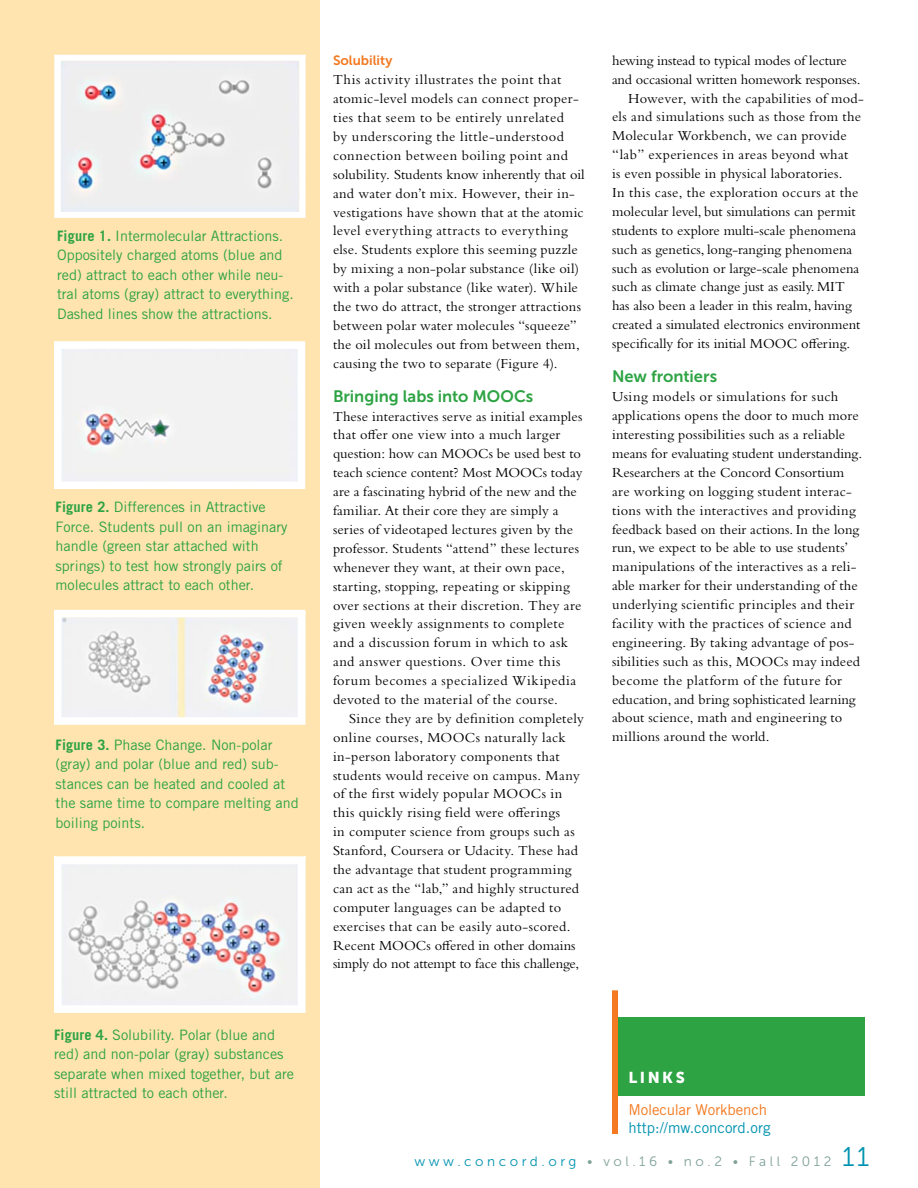
<style>
.page{position:relative;width:918px;height:1188px;background:#fff}
.page>*{position:absolute;margin:0;border:0;box-sizing:border-box;transform-origin:0 0}
.t1{font:16.5px "Museo Sans 700";color:#2da343}
.t2{font:15.75px "Museo Sans 900";letter-spacing:.16em;color:#fff}
.t3{font:15px "Trade Gothic LT Std";color:#0093b0}
.t4{font:15px "Trade Gothic LT Std";letter-spacing:-.01em;color:#f47920}
.t5{font:14.4px/18.9px "Bembo Std";letter-spacing:.015em;color:#000}
.t6{font:14.4px/19.5px "Trade Gothic LT Std";color:#2da343}
.t7{font:14.4px "Bembo Std";letter-spacing:-.01em;color:#000}
.t8{font:13.5px "Museo Sans 300";letter-spacing:.26em;color:#80a19a}
.t9{font:13.5px "Museo Sans 700";color:#f47920}
.s1{font-weight:700}
.s2{color:#0093b0}
.s3{font-size:27px;color:#0093b0}
</style>
<div class="page">
<div style="left:0;top:0;width:320px;height:1188px;background:#ffe4af"></div>
<div style="left:615px;top:1017px;width:249px;height:79px;background:#2da343"></div>
<div style="left:612px;top:990px;width:6px;height:144px;background:#f47920"></div>
<img style="left:62px;top:62px;width:236px;height:149px">
<div style="left:55px;top:55px;width:250px;height:163px;border:6px solid #fff"></div>
<div style="left:63px;top:350px;width:233px;height:130px;background:#f2f2f2"></div>
<div style="left:54px;top:341px;width:251px;height:148px;border:8px solid #fff"></div>
<img style="left:63px;top:619px;width:233px;height:97px">
<div style="left:54px;top:610px;width:251px;height:115px;border:8px solid #fff"></div>
<img style="left:63px;top:866px;width:233px;height:138px">
<div style="left:54px;top:857px;width:251px;height:156px;border:8px solid #fff"></div>
<p class="t6" style="left:57px;top:226px;width:238px"><span class="s1">Figure 1.</span> Intermolecular Attractions.<br>Oppositely charged atoms (blue and red) attract to each other while neu&shy;tral atoms (gray) attract to everything.<br>Dashed lines show the attractions.</p>
<p class="t6" style="left:56px;top:497px;width:233px"><span class="s1">Figure 2.</span> Differences in Attractive Force. Students pull on an imaginary handle (green star attached with springs) to test how strongly pairs of molecules attract to each other.</p>
<p class="t6" style="left:56px;top:735px;width:245px"><span class="s1">Figure 3.</span> Phase Change. Non-polar (gray) and polar (blue and red) sub&shy;stances can be heated and cooled at the same time to compare melting and boiling points.</p>
<p class="t6" style="left:54px;top:1025px;width:241px"><span class="s1">Figure 4.</span> Solubility. Polar (blue and red) and non-polar (gray) substances separate when mixed together, but are still attracted to each other.</p>
<p class="t9" style="left:333px;top:53px;width:61px">Solubility</p>
<p class="t5" style="left:333px;top:70px;width:253px">This activity illustrates the point that atomic-level models can connect proper&shy;ties that seem to be entirely unrelated<br>by underscoring the little-understood connection between boiling point and solubility. Students know inherently that oil and water don’t mix. However, their in&shy;vestigations have shown that at the atomic level everything attracts to everything else. Students explore this seeming puzzle by mixing a non-polar substance (like oil) with a polar substance (like water). While the two do attract, the stronger attractions between polar water molecules “squeeze” the oil molecules out from between them, causing the two to separate (Figure 4).</p>
<p class="t1" style="left:333px;top:387px;width:202px">Bringing labs into MOOCs</p>
<p class="t5" style="left:333px;top:406px;width:251px">These interactives serve as initial examples that offer one view into a much larger question: how can MOOCs be used best to teach science content? Most MOOCs today are a fascinating hybrid of the new and the familiar. At their core they are simply a series of videotaped lectures given by the professor. Students “attend” these lectures whenever they want, at their own pace, starting, stopping, repeating or skipping over sections at their discretion. They are given weekly assignments to complete and a discussion forum in which to ask and answer questions. Over time this forum becomes a specialized Wikipedia devoted to the material of the course.</p>
<p class="t5" style="left:333px;top:709px;width:252px;text-indent:16px">Since they are by definition completely online courses, MOOCs naturally lack in-person laboratory components that students would receive on campus. Many of the first widely popular MOOCs in this quickly rising field were offerings<br>in computer science from groups such as Stanford, Coursera or Udacity. These had the advantage that student programming can act as the “lab,” and highly structured computer languages can be adapted to exercises that can be easily auto-scored.<br>Recent MOOCs offered in other domains simply do not attempt to face this challenge,</p>
<p class="t7" style="left:612px;top:52px;width:236px">hewing instead to typical modes of lecture</p>
<p class="t7" style="left:612px;top:71px;width:250px">and occasional written homework responses.</p>
<p class="t5" style="left:628px;top:88px;width:237px">However, with the capabilities of mod-</p>
<p class="t5" style="left:612px;top:107px;width:251px">els and simulations such as those from the</p>
<p class="t5" style="left:612px;top:126px;width:236px">Molecular Workbench, we can provide</p>
<p class="t5" style="left:612px;top:145px;width:238px">“lab” experiences in areas beyond what</p>
<p class="t5" style="left:612px;top:164px;width:232px">is even possible in physical laboratories.</p>
<p class="t5" style="left:612px;top:183px;width:248px">In this case, the exploration occurs at the</p>
<p class="t5" style="left:612px;top:202px;width:245px">molecular level, but simulations can permit</p>
<p class="t5" style="left:612px;top:221px;width:246px">students to explore multi-scale phenomena</p>
<p class="t5" style="left:612px;top:239px;width:242px">such as genetics, long-ranging phenomena</p>
<p class="t5" style="left:612px;top:258px;width:249px">such as evolution or large-scale phenomena</p>
<p class="t5" style="left:612px;top:277px;width:234px">such as climate change just as easily. MIT</p>
<p class="t5" style="left:612px;top:296px;width:241px">has also been a leader in this realm, having</p>
<p class="t5" style="left:612px;top:315px;width:250px">created a simulated electronics environment</p>
<p class="t5" style="left:612px;top:334px;width:240px">specifically for its initial MOOC offering.</p>
<p class="t1" style="left:612px;top:367px;width:107px">New frontiers</p>
<p class="t5" style="left:612px;top:387px;width:252px">Using models or simulations for such applications opens the door to much more interesting possibilities such as a reliable means for evaluating student understanding.<br>Researchers at the Concord Consortium are working on logging student interac&shy;tions with the interactives and providing feedback based on their actions. In the long run, we expect to be able to use students’ manipulations of the interactives as a reli&shy;able marker for their understanding of the underlying scientific principles and their facility with the practices of science and engineering. By taking advantage of pos&shy;sibilities such as this, MOOCs may indeed become the platform of the future for education, and bring sophisticated learning about science, math and engineering to millions around the world.</p>
<p class="t2" style="left:628px;top:1069px;width:58px">LINKS</p>
<p class="t4" style="left:628px;top:1101px;width:140px">Molecular Workbench</p>
<p class="t3" style="left:628px;top:1119px;width:144px">http://mw.concord.org</p>
<p class="t8" style="left:414px;top:1154px;width:457px"><span class="s2">www.concord.org</span> • vol.16 • no.2 • Fall 2012 <span class="s3">11</span></p>
</div>
